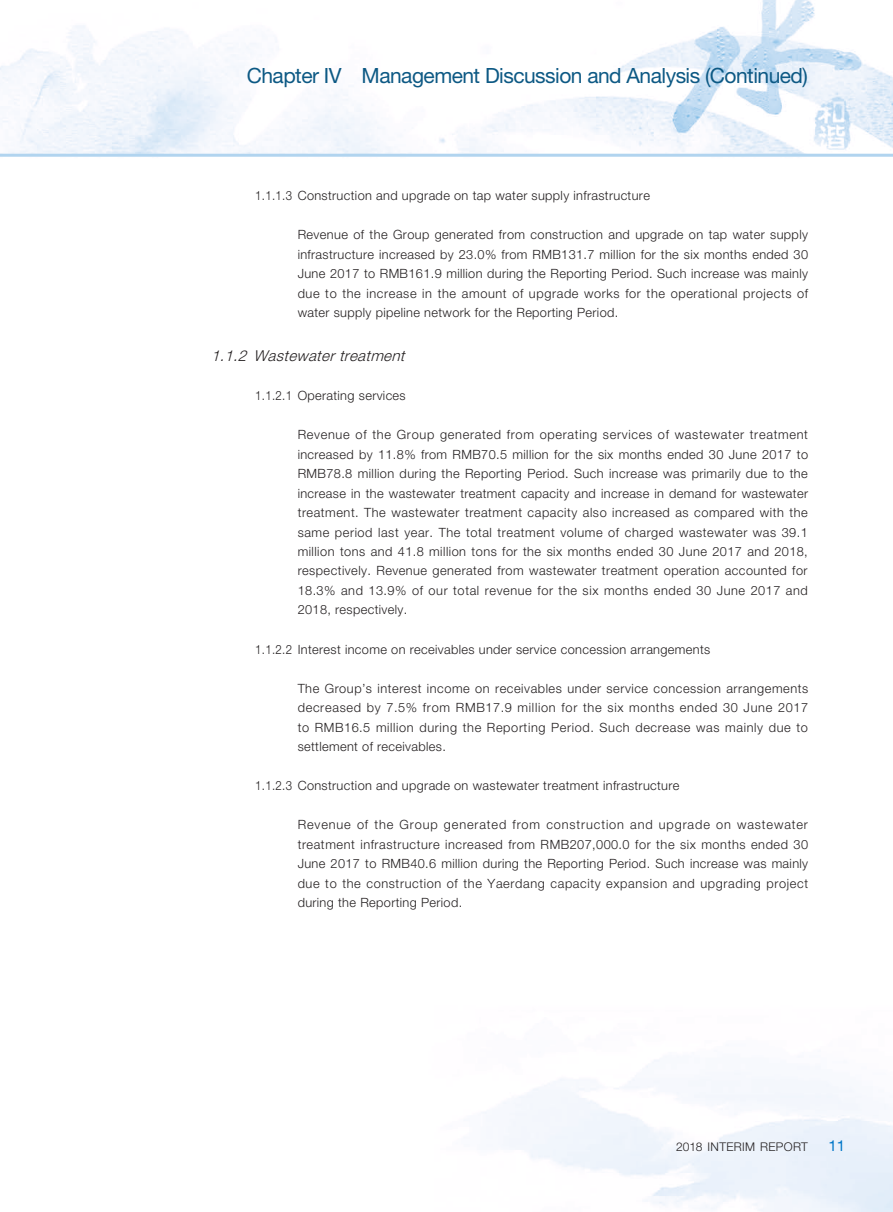
<style>
.page{position:relative;width:893px;height:1212px;background:#fff}
.page>*{position:absolute;margin:0;border:0;box-sizing:border-box;transform-origin:0 0}
.t1{font:21px "Helvetica Neue LT Std";letter-spacing:-.025em;color:#0d5984}
.t2{font:italic 300 15px "Helvetica Neue LT Std";color:#231f20}
.t3{font:15px "Helvetica Neue LT Std";color:#0076c8}
.t4{font:300 12.75px/19.5px "Helvetica Neue LT Std";letter-spacing:.03em;color:#231f20;text-align:justify}
.t5{font:300 12.75px "Helvetica Neue LT Std";letter-spacing:.03em;color:#231f20;scale:.9 1}
.t6{font:300 12px "Helvetica Neue LT Std";letter-spacing:.025em;color:#231f20}
</style>
<div class="page">
<img style="left:0;top:0;width:893px;height:1212px">
<hr style="left:0;top:154px;width:893px;height:3px;background:#b1d4ef">
<h1 class="t1" style="left:247px;top:63px;width:563px">Chapter IV Management Discussion and Analysis (Continued)</h1>
<p class="t5" style="left:255px;top:188px;width:440px">1.1.1.3 Construction and upgrade on tap water supply infrastructure</p>
<p class="t4" style="left:298px;top:225px;width:512px">Revenue of the Group generated from construction and upgrade on tap water supply infrastructure increased by 23.0% from RMB131.7 million for the six months ended 30<br>June 2017 to RMB161.9 million during the Reporting Period. Such increase was mainly due to the increase in the amount of upgrade works for the operational projects of water supply pipeline network for the Reporting Period.</p>
<p class="t2" style="left:211px;top:346px;width:200px">1.1.2 Wastewatertreatment</p>
<p class="t5" style="left:255px;top:388px;width:169px">1.1.2.1 Operating services</p>
<p class="t4" style="left:298px;top:424px;width:512px">Revenue of the Group generated from operating services of wastewater treatment increased by 11.8% from RMB70.5 million for the six months ended 30 June 2017 to RMB78.8 million during the Reporting Period. Such increase was primarily due to the increase in the wastewater treatment capacity and increase in demand for wastewater treatment. The wastewater treatment capacity also increased as compared with the same period last year. The total treatment volume of charged wastewater was 39.1 million tons and 41.8 million tons for the six months ended 30 June 2017 and 2018, respectively. Revenue generated from wastewater treatment operation accounted for 18.3% and 13.9% of our total revenue for the six months ended 30 June 2017 and 2018, respectively.</p>
<p class="t5" style="left:255px;top:641px;width:507px">1.1.2.2 Interest income on receivables under service concession arrangements</p>
<p class="t4" style="left:298px;top:678px;width:512px">The Group’s interest income on receivables under service concession arrangements decreased by 7.5% from RMB17.9 million for the six months ended 30 June 2017 to RMB16.5 million during the Reporting Period. Such decrease was mainly due to settlement of receivables.</p>
<p class="t5" style="left:255px;top:778px;width:473px">1.1.2.3 Construction and upgrade on wastewater treatment infrastructure</p>
<p class="t4" style="left:298px;top:814px;width:512px">Revenue of the Group generated from construction and upgrade on wastewater treatment infrastructure increased from RMB207,000.0 for the six months ended 30<br>June 2017 to RMB40.6 million during the Reporting Period. Such increase was mainly due to the construction of the Yaerdang capacity expansion and upgrading project during the Reporting Period.</p>
<p class="t6" style="left:676px;top:1139px;width:133px">2018 INTERIM REPORT</p>
<p class="t3" style="left:828px;top:1137px;width:18px">11</p>
</div>
